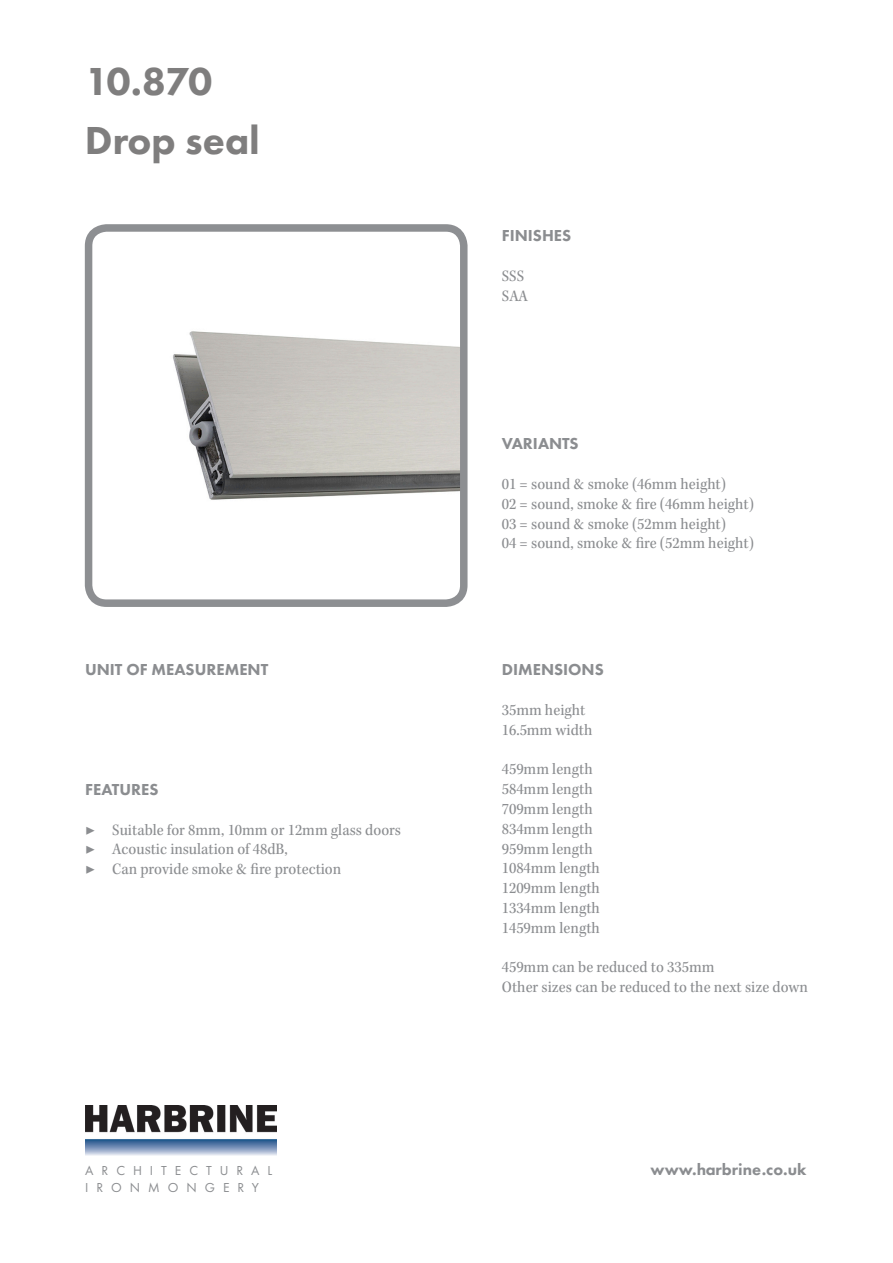
<style>
.page{position:relative;width:893px;height:1263px;background:#fff}
.page>*{position:absolute;margin:0;border:0;box-sizing:border-box;transform-origin:0 0}
.t1{font:800 40.5px "Futura PT";color:#7f7e7e}
.t2{font:16.5px/19.8px "Kepler Std Scn";color:#8b8d90}
.t3{font:800 16.5px "Futura PT";color:#8b8d90}
.t4{font:13.5px/16.2px "Futura PT";letter-spacing:.59em;color:#8b8d90}
</style>
<div class="page">
<img style="left:94px;top:233px;width:365px;height:365px">
<div style="left:85px;top:224px;width:383px;height:383px;border:8px solid #8d8f92;border-radius:18px"></div>
<img style="left:85px;top:1105px;width:192px;height:50px">
<p class="t1" style="left:85px;top:56px;width:129px">10.870</p>
<p class="t1" style="left:85px;top:115px;width:176px">Drop seal</p>
<p class="t3" style="left:85px;top:660px;width:185px">UNIT OF MEASUREMENT</p>
<p class="t3" style="left:85px;top:779px;width:75px">FEATURES</p>
<p class="t2" style="left:85px;top:820px;width:317px">▶ Suitable for 8mm, 10mm or 12mm glass doors</p>
<p class="t2" style="left:85px;top:840px;width:204px">▶ Acoustic insulation of 48dB,</p>
<p class="t2" style="left:85px;top:860px;width:258px">▶ Can provide smoke &amp; fire protection</p>
<p class="t3" style="left:502px;top:225px;width:71px">FINISHES</p>
<p class="t2" style="left:502px;top:266px;width:28px">SSS<br>SAA</p>
<p class="t3" style="left:502px;top:434px;width:78px">VARIANTS</p>
<p class="t2" style="left:502px;top:474px;width:254px">01 = sound &amp; smoke (46mm height)<br>02 = sound, smoke &amp; fire (46mm height)<br>03 = sound &amp; smoke (52mm height)<br>04 = sound, smoke &amp; fire (52mm height)</p>
<p class="t3" style="left:502px;top:660px;width:104px">DIMENSIONS</p>
<p class="t2" style="left:502px;top:700px;width:92px">35mm height<br>16.5mm width</p>
<p class="t2" style="left:502px;top:760px;width:100px">459mm length<br>584mm length<br>709mm length<br>834mm length<br>959mm length<br>1084mm length<br>1209mm length<br>1334mm length<br>1459mm length</p>
<p class="t2" style="left:502px;top:958px;width:308px">459mm can be reduced to 335mm<br>Other sizes can be reduced to the next size down</p>
<p class="t4" style="left:85px;top:1163px;width:189px">ARCHITECTURAL<br>IRONMONGERY</p>
<p class="t3" style="left:651px;top:1159px;width:157px">www.harbrine.co.uk</p>
</div>
